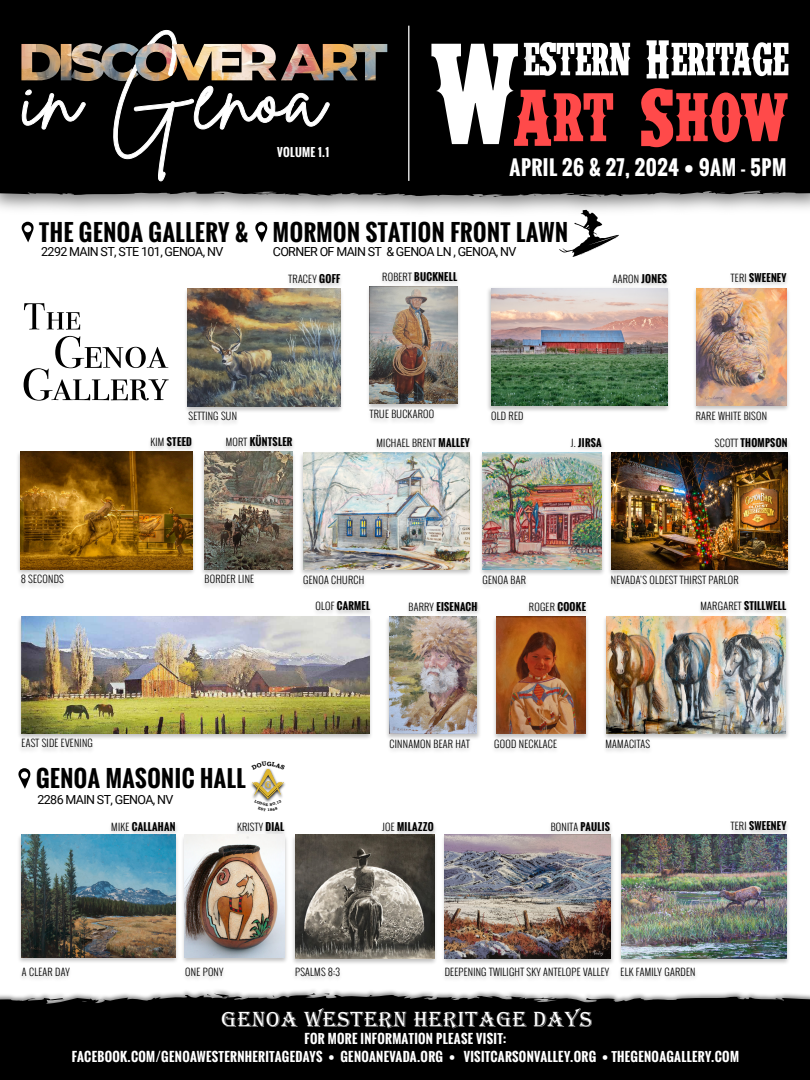
<style>
.page{position:relative;width:810px;height:1080px;background:#fff}
.page>*{position:absolute;margin:0;border:0;box-sizing:border-box;transform-origin:0 0}
.t1{font:96px "IFCINSANERODEO";color:#ff4a4a;scale:1.13 1}
.t2{font:64.88px "IFCINSANERODEO";color:#fff}
.t3{font:700 22.5px "Oswald";letter-spacing:.025em;color:#000}
.t4{font:22.5px "Algerian";letter-spacing:.025em;color:#fff}
.t5{font:700 20px "Oswald";letter-spacing:.025em;color:#fff}
.t6{font:700 12.5px/17.5px "Oswald";letter-spacing:.025em;color:#fff;text-align:center}
.t7{font:12.5px "Roboto";letter-spacing:-.05em;color:#000}
.t8{font:700 11.25px "Oswald";letter-spacing:.025em;color:#fff}
.t9{font:300 10px "Oswald";letter-spacing:.025em;color:#000}
.t10{font:700 10px "Oswald";letter-spacing:.025em;color:#000}
.t11{font:900 9.62px/9.8px "Poppins";letter-spacing:-.01em;color:#000}
.s1{font-size:171.25px;color:#fff}
.s2{font-weight:700}
.s3{font-weight:300}
</style>
<div class="page">
<div style="left:0;top:994px;width:810px;height:86px;background:#000"></div>
<svg style="left:181px;top:1000px;width:192px;height:1px"></svg>
<img style="left:16px;top:823px;width:165px;height:178px">
<img style="left:21px;top:835px;width:154px;height:123px">
<div style="left:0;top:0;width:810px;height:197px;background:#000"></div>
<svg style="left:543px;top:193px;width:167px;height:4px"></svg>
<svg style="left:24px;top:303px;width:56px;height:27px"></svg>
<svg style="left:24px;top:336px;width:145px;height:65px"></svg>
<img style="left:179px;top:823px;width:260px;height:177px">
<img style="left:185px;top:835px;width:100px;height:123px">
<img style="left:295px;top:835px;width:139px;height:123px">
<img style="left:439px;top:823px;width:178px;height:193px">
<img style="left:445px;top:834px;width:166px;height:124px">
<img style="left:615px;top:823px;width:177px;height:177px">
<img style="left:621px;top:835px;width:165px;height:123px">
<div style="left:20px;top:41px;width:374px;height:46px;background:#000"></div>
<img style="left:21px;top:43px;width:366px;height:38px">
<svg style="left:21px;top:90px;width:65px;height:40px"></svg>
<svg style="left:113px;top:30px;width:217px;height:151px"></svg>
<div style="left:543px;top:10px;width:267px;height:106px;background:#000"></div>
<div style="left:412px;top:0;width:131px;height:199px;background:#000"></div>
<hr style="left:408px;top:26px;width:1px;height:155px;background:#fff">
<svg style="left:18px;top:772px;width:13px;height:17px"></svg>
<svg style="left:21px;top:222px;width:13px;height:20px"></svg>
<svg style="left:255px;top:222px;width:13px;height:20px"></svg>
<img style="left:368px;top:273px;width:91px;height:149px">
<img style="left:370px;top:287px;width:87px;height:117px">
<img style="left:494px;top:609px;width:94px;height:142px">
<img style="left:496px;top:617px;width:90px;height:117px">
<img style="left:694px;top:274px;width:95px;height:149px">
<img style="left:696px;top:288px;width:91px;height:118px">
<img style="left:604px;top:608px;width:184px;height:144px">
<img style="left:606px;top:617px;width:180px;height:116px">
<img style="left:18px;top:438px;width:176px;height:149px">
<img style="left:21px;top:452px;width:171px;height:117px">
<img style="left:182px;top:276px;width:160px;height:169px">
<img style="left:187px;top:289px;width:153px;height:117px">
<img style="left:609px;top:439px;width:181px;height:169px">
<img style="left:612px;top:452px;width:176px;height:118px">
<img style="left:488px;top:275px;width:185px;height:170px">
<img style="left:491px;top:288px;width:176px;height:118px">
<img style="left:199px;top:432px;width:102px;height:155px">
<img style="left:204px;top:452px;width:88px;height:117px">
<img style="left:19px;top:609px;width:352px;height:163px">
<img style="left:22px;top:616px;width:348px;height:117px">
<img style="left:387px;top:603px;width:93px;height:148px">
<img style="left:389px;top:617px;width:88px;height:116px">
<img style="left:298px;top:434px;width:177px;height:175px">
<img style="left:303px;top:453px;width:166px;height:117px">
<img style="left:477px;top:434px;width:130px;height:175px">
<img style="left:483px;top:452px;width:118px;height:118px">
<svg style="left:251px;top:762px;width:34px;height:40px"></svg>
<svg style="left:559px;top:210px;width:61px;height:47px"></svg>
<p class="t8" style="left:277px;top:144px;width:53px">VOLUME 1.1</p>
<h2 class="t2" style="left:523px;top:33px;width:267px">estern Heritage</h2>
<h1 class="t1" style="left:431px;top:78px;width:318px"><span class="s1">W</span>Art Show</h1>
<h3 class="t5" style="left:510px;top:152px;width:278px">APRIL 26 &amp; 27, 2024 • 9AM - 5PM</h3>
<p class="t11" style="left:531px;top:219px;width:38px">GENOA<br>WINE<br>WALK</p>
<h3 class="t3" style="left:39px;top:215px;width:530px">THE GENOA GALLERY &amp; MORMON STATION FRONT LAWN</h3>
<p class="t7" style="left:41px;top:243px;width:184px">2292 MAIN ST, STE 101, GENOA, NV</p>
<p class="t7" style="left:273px;top:243px;width:245px">CORNER OF MAIN ST &amp; GENOA LN , GENOA, NV</p>
<p class="t9" style="left:289px;top:272px;width:53px">TRACEY <span class="s2">GOFF</span></p>
<p class="t10" style="left:382px;top:269px;width:77px"><span class="s3">ROBERT</span> BUCKNELL</p>
<p class="t9" style="left:613px;top:271px;width:56px">AARON <span class="s2">JONES</span></p>
<p class="t10" style="left:731px;top:271px;width:57px"><span class="s3">TERI</span> SWEENEY</p>
<p class="t9" style="left:188px;top:409px;width:50px">SETTING SUN</p>
<p class="t9" style="left:370px;top:407px;width:66px">TRUE BUCKAROO</p>
<p class="t9" style="left:491px;top:408px;width:34px">OLD RED</p>
<p class="t9" style="left:696px;top:408px;width:73px">RARE WHITE BISON</p>
<p class="t10" style="left:151px;top:434px;width:43px"><span class="s3">KIM</span> STEED</p>
<p class="t10" style="left:226px;top:434px;width:68px"><span class="s3">MORT</span> KÜNTSLER</p>
<p class="t9" style="left:377px;top:435px;width:95px">MICHAEL BRENT <span class="s2">MALLEY</span></p>
<p class="t10" style="left:571px;top:435px;width:32px"><span class="s3">J.</span> JIRSA</p>
<p class="t10" style="left:715px;top:435px;width:74px"><span class="s3">SCOTT</span> THOMPSON</p>
<p class="t9" style="left:21px;top:572px;width:44px">8 SECONDS</p>
<p class="t9" style="left:205px;top:572px;width:51px">BORDER LINE</p>
<p class="t9" style="left:303px;top:572px;width:63px">GENOA CHURCH</p>
<p class="t10" style="left:315px;top:599px;width:56px"><span class="s3">OLOF</span> CARMEL</p>
<p class="t9" style="left:483px;top:572px;width:45px">GENOA BAR</p>
<p class="t9" style="left:611px;top:572px;width:129px">NEVADA’S OLDEST THIRST PARLOR</p>
<p class="t10" style="left:409px;top:599px;width:70px"><span class="s3">BARRY</span> EISENACH</p>
<p class="t9" style="left:529px;top:600px;width:59px">ROGER <span class="s2">COOKE</span></p>
<p class="t10" style="left:701px;top:598px;width:87px"><span class="s3">MARGARET</span> STILLWELL</p>
<p class="t9" style="left:22px;top:736px;width:73px">EAST SIDE EVENING</p>
<h3 class="t3" style="left:36px;top:762px;width:211px">GENOA MASONIC HALL</h3>
<p class="t7" style="left:38px;top:790px;width:138px">2286 MAIN ST, GENOA, NV</p>
<p class="t10" style="left:111px;top:819px;width:66px"><span class="s3">MIKE</span> CALLAHAN</p>
<p class="t9" style="left:237px;top:820px;width:49px">KRISTY <span class="s2">DIAL</span></p>
<p class="t9" style="left:390px;top:736px;width:82px">CINNAMON BEAR HAT</p>
<p class="t9" style="left:494px;top:736px;width:64px">GOOD NECKLACE</p>
<p class="t9" style="left:606px;top:737px;width:46px">MAMACITAS</p>
<p class="t10" style="left:382px;top:819px;width:53px"><span class="s3">JOE</span> MILAZZO</p>
<p class="t9" style="left:551px;top:819px;width:61px">BONITA <span class="s2">PAULIS</span></p>
<p class="t10" style="left:731px;top:819px;width:57px"><span class="s3">TERI</span> SWEENEY</p>
<p class="t9" style="left:22px;top:964px;width:49px">A CLEAR DAY</p>
<p class="t9" style="left:185px;top:964px;width:40px">ONE PONY</p>
<p class="t9" style="left:295px;top:964px;width:46px">PSALMS 8:3</p>
<p class="t9" style="left:445px;top:964px;width:166px">DEEPENING TWILIGHT SKY ANTELOPE VALLEY</p>
<p class="t9" style="left:621px;top:964px;width:76px">ELK FAMILY GARDEN</p>
<h3 class="t4" style="left:222px;top:1007px;width:372px">GENOA WESTERN HERITAGE DAYS</h3>
<p class="t6" style="left:72px;top:1030px;width:669px">FOR MORE INFORMATION PLEASE VISIT:<br>FACEBOOK.COM/GENOAWESTERNHERITAGEDAYS • GENOANEVADA.ORG • VISITCARSONVALLEY.ORG • THEGENOAGALLERY.COM</p>
</div>
